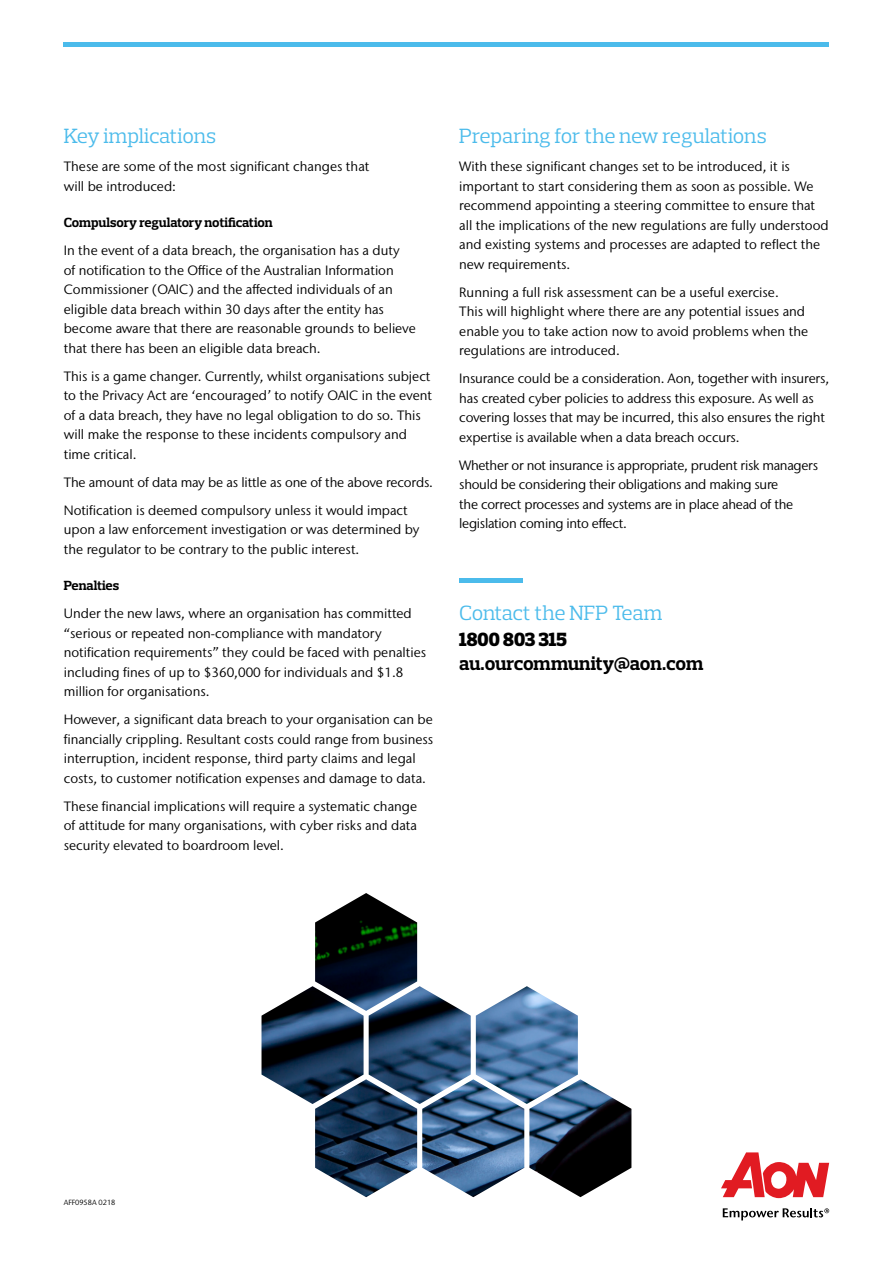
<style>
.page{position:relative;width:893px;height:1263px;background:#fff}
.page>*{position:absolute;margin:0;border:0;box-sizing:border-box;transform-origin:0 0}
.t1{font:21px "Prelo Slab";letter-spacing:-.01em;color:#4bbbeb}
.t2{font:700 19.5px "Prelo Slab";letter-spacing:-.01em;color:#000}
.t3{font:900 19.5px "Prelo Slab";color:#000}
.t4{font:13.5px/19.5px "Stone Sans IIITC Pro";color:#000}
.t5{font:13.5px/19.5px "Stone Sans IIITC Pro";letter-spacing:-.02em;color:#000}
.t6{font:700 13.5px "Prelo Slab";letter-spacing:-.01em;color:#000}
.t7{font:7.5px "Stone Sans IIITC Pro";color:#000}
</style>
<div class="page">
<svg style="left:721px;top:1152px;width:108px;height:46px"></svg>
<svg style="left:723px;top:1208px;width:106px;height:12px"></svg>
<hr style="left:64px;top:43px;width:765px;height:4px;background:#4bbbeb">
<div style="left:459px;top:578px;width:64px;height:5px;background:#4bbbeb"></div>
<img style="left:261px;top:893px;width:370px;height:304px">
<h1 class="t1" style="left:64px;top:123px;width:154px">Key implications</h1>
<p class="t4" style="left:64px;top:157px;width:307px">These are some of the most significant changes that will be introduced:</p>
<p class="t6" style="left:64px;top:214px;width:210px">Compulsory regulatory notification</p>
<p class="t4" style="left:64px;top:241px;width:354px">In the event of a data breach, the organisation has a duty<br>of notification to the Office of the Australian Information Commissioner (OAIC) and the affected individuals of an eligible data breach within 30 days after the entity has become aware that there are reasonable grounds to believe that there has been an eligible data breach.</p>
<p class="t4" style="left:64px;top:366px;width:370px">This is a game changer. Currently, whilst organisations subject to the Privacy Act are ‘encouraged’ to notify OAIC in the event of a data breach, they have no legal obligation to do so. This will make the response to these incidents compulsory and time critical.</p>
<p class="t4" style="left:64px;top:468px;width:371px;line-height:28px">The amount of data may be as little as one of the above records.<br>Notification is deemed compulsory unless it would impact</p>
<p class="t4" style="left:64px;top:520px;width:357px">upon a law enforcement investigation or was determined by the regulator to be contrary to the public interest.</p>
<p class="t6" style="left:64px;top:577px;width:57px">Penalties</p>
<p class="t4" style="left:64px;top:604px;width:364px">Under the new laws, where an organisation has committed “serious or repeated non-compliance with mandatory notification requirements” they could be faced with penalties including fines of up to $360,000 for individuals and $1.8 million for organisations.</p>
<p class="t4" style="left:64px;top:710px;width:371px">However, a significant data breach to your organisation can be financially crippling. Resultant costs could range from business interruption, incident response, third party claims and legal costs, to customer notification expenses and damage to data.</p>
<p class="t4" style="left:64px;top:796px;width:355px;text-align:justify">These financial implications will require a systematic change of attitude for many organisations, with cyber risks and data security elevated to boardroom level.</p>
<h1 class="t1" style="left:459px;top:123px;width:309px">Preparing for the new regulations</h1>
<p class="t4" style="left:459px;top:157px;width:371px">With these significant changes set to be introduced, it is important to start considering them as soon as possible. We recommend appointing a steering committee to ensure that all the implications of the new regulations are fully understood and existing systems and processes are adapted to reflect the new requirements.</p>
<p class="t4" style="left:459px;top:282px;width:350px">Running a full risk assessment can be a useful exercise.<br>This will highlight where there are any potential issues and enable you to take action now to avoid problems when the regulations are introduced.</p>
<p class="t4" style="left:459px;top:369px;width:371px">Insurance could be a consideration. Aon, together with insurers, has created cyber policies to address this exposure. As well as covering losses that may be incurred, this also ensures the right expertise is available when a data breach occurs.</p>
<p class="t5" style="left:459px;top:455px;width:360px">Whether or not insurance is appropriate, prudent risk managers should be considering their obligations and making sure<br>the correct processes and systems are in place ahead of the legislation coming into effect.</p>
<h1 class="t1" style="left:459px;top:600px;width:205px">Contact the NFP Team</h1>
<h2 class="t3" style="left:459px;top:628px;width:109px">1800 803 315</h2>
<h2 class="t2" style="left:459px;top:651px;width:246px">au.ourcommunity@aon.com</h2>
<p class="t7" style="left:64px;top:1197px;width:53px">AFF0958A 0218</p>
</div>
